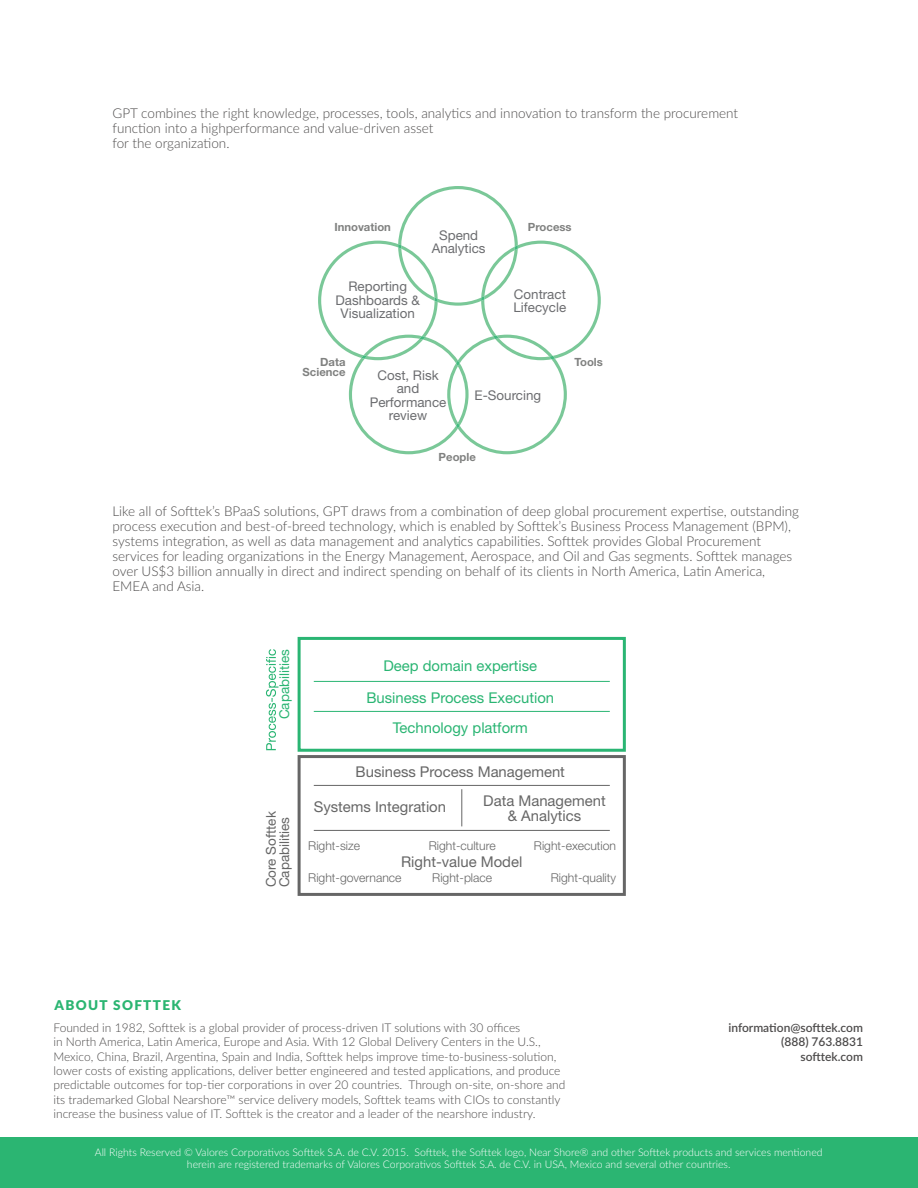
<style>
.page{position:relative;width:918px;height:1188px;background:#fff}
.page>*{position:absolute;margin:0;border:0;box-sizing:border-box;transform-origin:0 0}
.t1{font:14.85px/14.9px "Helvetica Neue LT Std";color:#666;text-align:center}
.t2{font:14.85px/32.1px "Helvetica Neue LT Std";color:#2ab573;text-align:center}
.Contenido{font:300 13.5px/15px "Lato";color:#4d4b4b}
.t3{font:13.5px/13.5px "Helvetica Neue LT Std";color:#666}
.t4{font:900 13.5px "Lato";letter-spacing:.1em;color:#2bb572}
.t5{font:13.5px "Helvetica Neue LT Std";color:#2ab573}
.t6{font:13.35px/13.4px "Helvetica Neue LT Std";color:#6c6d70;text-align:center}
.t7{font:300 12.15px "Helvetica Neue LT Std";color:#666}
.t8{font:300 12px/14.4px "Lato";color:#4d4b4b}
.t9{font:600 12px/14.4px "Lato";color:#4d4b4b;text-align:right}
.t10{font:700 11.25px "Helvetica Neue LT Std";color:#808180}
.t11{font:300 10.5px/12.6px "Lato";color:#fff;text-align:center}
</style>
<div class="page">
<div style="left:0;top:1137px;width:918px;height:51px;background:#2bb572"></div>
<svg style="left:318px;top:186px;width:283px;height:268px"></svg>
<div style="left:298px;top:637px;width:328px;height:115px;border:3px solid #2ab573"></div>
<div style="left:298px;top:755px;width:328px;height:141px;border:3px solid #666"></div>
<svg style="left:266px;top:649px;width:12px;height:101px"></svg>
<hr style="left:314px;top:711px;width:296px;height:1px;background:#2ab573">
<hr style="left:314px;top:830px;width:296px;height:1px;background:#666">
<hr style="left:314px;top:785px;width:296px;height:1px;background:#666">
<hr style="left:461px;top:789px;width:1px;height:37px;background:#666">
<hr style="left:314px;top:681px;width:296px;height:1px;background:#2ab573">
<p class="Contenido" style="left:112px;top:105px;width:627px">GPT combines the right knowledge, processes, tools, analytics and innovation to transform the procurement function into a highperformance and value-driven asset</p>
<p class="Contenido" style="left:112px;top:135px;width:119px">for the organization.</p>
<p class="t10" style="left:334px;top:220px;width:58px">Innovation</p>
<p class="t10" style="left:528px;top:220px;width:45px">Process</p>
<p class="t6" style="left:432px;top:228px;width:55px">Spend<br>Analytics</p>
<p class="t6" style="left:336px;top:280px;width:86px">Reporting<br>Dashboards &amp;<br>Visualization</p>
<p class="t6" style="left:514px;top:287px;width:54px;text-align:left">Contract<br>Lifecycle</p>
<p class="t10" style="left:320px;top:355px;width:27px">Data</p>
<p class="t10" style="left:574px;top:355px;width:30px">Tools</p>
<p class="t10" style="left:303px;top:365px;width:44px">Science</p>
<p class="t6" style="left:370px;top:368px;width:78px">Cost, Risk and<br>Performance review</p>
<p class="t6" style="left:475px;top:389px;width:68px">E-Sourcing</p>
<p class="t10" style="left:439px;top:450px;width:39px">People</p>
<p class="Contenido" style="left:112px;top:504px;width:688px">Like all of Softtek’s BPaaS solutions, GPT draws from a combination of deep global procurement expertise, outstanding process execution and best-of-breed technology, which is enabled by Softtek’s Business Process Management (BPM), systems integration, as well as data management and analytics capabilities. Softtek provides Global Procurement services for leading organizations in the Energy Management, Aerospace, and Oil and Gas segments. Softtek manages over US$3 billion annually in direct and indirect spending on behalf of its clients in North America, Latin America, EMEA and Asia.</p>
<p class="t4" style="left:54px;top:995px;width:128px">ABOUT SOFTTEK</p>
<p class="t5" style="left:276px;top:719px;width:72px;rotate:-90deg">Capabilities</p>
<p class="t3" style="left:264px;top:887px;width:78px;rotate:-90deg">Core Softtek<br>Capabilities</p>
<p class="t2" style="left:366px;top:649px;width:189px">Deep domain expertise<br>Business Process Execution</p>
<p class="t2" style="left:393px;top:711px;width:137px">Technology platform</p>
<p class="t1" style="left:356px;top:764px;width:211px">Business Process Management</p>
<p class="t1" style="left:314px;top:800px;width:134px">Systems Integration</p>
<p class="t1" style="left:483px;top:793px;width:124px">Data Management &amp; Analytics</p>
<p class="t7" style="left:308px;top:838px;width:53px">Right-size</p>
<p class="t7" style="left:308px;top:870px;width:95px">Right-governance</p>
<p class="t7" style="left:429px;top:838px;width:68px">Right-culture</p>
<p class="t7" style="left:432px;top:870px;width:61px">Right-place</p>
<p class="t1" style="left:401px;top:855px;width:123px">Right-value Model</p>
<p class="t7" style="left:534px;top:838px;width:84px">Right-execution</p>
<p class="t7" style="left:551px;top:870px;width:67px">Right-quality</p>
<p class="t8" style="left:53px;top:1020px;width:514px">Founded in 1982, Softtek is a global provider of process-driven IT solutions with 30 offices<br>in North America, Latin America, Europe and Asia. With 12 Global Delivery Centers in the U.S., Mexico, China, Brazil, Argentina, Spain and India, Softtek helps improve time-to-business-solution, lower costs of existing applications, deliver better engineered and tested applications, and produce predictable outcomes for top-tier corporations in over 20 countries. Through on-site, on-shore and its trademarked Global Nearshore™ service delivery models, Softtek teams with CIOs to constantly increase the business value of IT. Softtek is the creator and a leader of the nearshore industry.</p>
<p class="t9" style="left:728px;top:1020px;width:136px">information@softtek.com (888) 763.8831 softtek.com</p>
<p class="t11" style="left:95px;top:1145px;width:729px">All Rights Reserved © Valores Corporativos Softtek S.A. de C.V. 2015. Softtek, the Softtek logo, Near Shore® and other Softtek products and services mentioned herein are registered trademarks of Valores Corporativos Softtek S.A. de C.V. in USA, Mexico and several other countries.</p>
</div>
